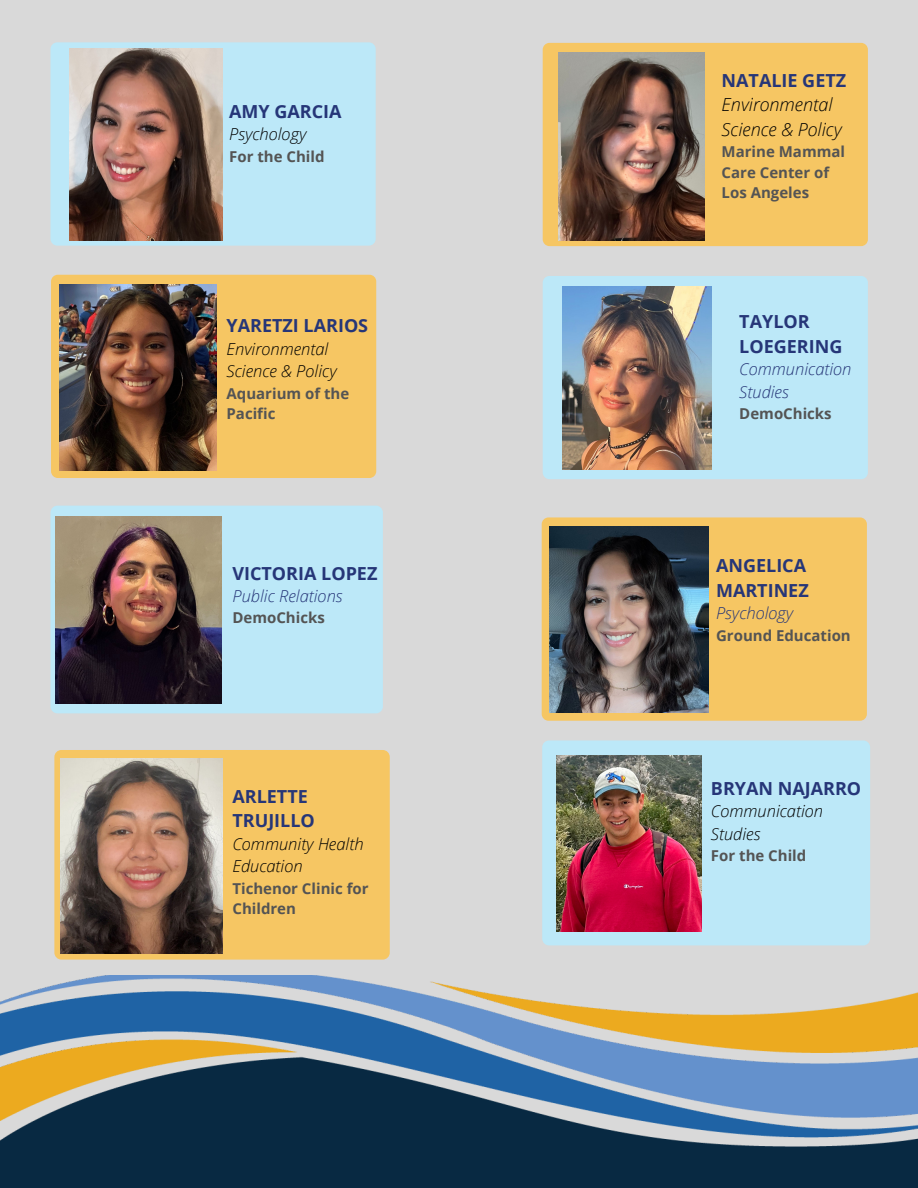
<style>
.page{position:relative;width:918px;height:1188px;background:#d9d9d9}
.page>*{position:absolute;margin:0;border:0;box-sizing:border-box;transform-origin:0 0}
.t1{font:700 18px/24.8px "Open Sans";color:#263678}
.t2{font:italic 300 18px/24.8px "Open Sans";color:#000}
.t3{font:italic 300 16.5px/22.5px "Open Sans";color:#000}
.t4{font:italic 300 16.5px/22.5px "Open Sans";color:#263678}
.t5{font:700 15px/20.2px "Open Sans";color:#545454}
.s1{font-weight:700;font-style:normal;color:#263678}
</style>
<div class="page">
<div style="left:51px;top:275px;width:325px;height:203px;background:#f6c663;border-radius:7px"></div>
<div style="left:50px;top:42px;width:326px;height:204px;background:#bce8f8;border-radius:7px"></div>
<div style="left:50px;top:506px;width:332px;height:207px;background:#bce8f8;border-radius:7px"></div>
<div style="left:54px;top:750px;width:336px;height:209px;background:#f6c663;border-radius:7px"></div>
<div style="left:543px;top:43px;width:325px;height:203px;background:#f6c663;border-radius:7px"></div>
<div style="left:543px;top:276px;width:325px;height:203px;background:#bce8f8;border-radius:7px"></div>
<div style="left:542px;top:517px;width:325px;height:204px;background:#f6c663;border-radius:7px"></div>
<div style="left:542px;top:740px;width:328px;height:205px;background:#bce8f8;border-radius:7px"></div>
<img style="left:69px;top:48px;width:153px;height:193px">
<img style="left:559px;top:53px;width:146px;height:187px">
<img style="left:60px;top:284px;width:156px;height:187px">
<img style="left:562px;top:286px;width:150px;height:183px">
<img style="left:55px;top:516px;width:167px;height:187px">
<img style="left:550px;top:526px;width:158px;height:187px">
<img style="left:61px;top:758px;width:162px;height:195px">
<img style="left:556px;top:756px;width:146px;height:175px">
<img style="left:0;top:975px;width:918px;height:213px">
<p class="t1" style="left:229px;top:98px;width:114px">AMY GARCIA</p>
<p class="t3" style="left:229px;top:123px;width:79px">Psychology</p>
<p class="t5" style="left:229px;top:146px;width:97px">For the Child</p>
<h1 class="t1" style="left:227px;top:313px;width:143px">YARETZI LARIOS</h1>
<h1 class="t3" style="left:227px;top:337px;width:112px">Environmental<br>Science &amp; Policy</h1>
<h1 class="t5" style="left:227px;top:383px;width:124px">Aquarium of the<br>Pacific</h1>
<h1 class="t1" style="left:232px;top:560px;width:146px">VICTORIA LOPEZ</h1>
<h1 class="t4" style="left:232px;top:584px;width:112px">Public Relations</h1>
<h1 class="t5" style="left:232px;top:608px;width:94px">DemoChicks</h1>
<p class="t1" style="left:232px;top:783px;width:84px">ARLETTE<br>TRUJILLO</p>
<p class="t3" style="left:232px;top:832px;width:133px">Community Health<br>Education</p>
<h1 class="t5" style="left:232px;top:878px;width:138px">Tichenor Clinic for<br>Children</h1>
<p class="t2" style="left:722px;top:67px;width:126px"><span class="s1">NATALIE GETZ<br></span>Environmental<br>Science &amp; Policy</p>
<p class="t5" style="left:722px;top:142px;width:125px">Marine Mammal<br>Care Center of<br>Los Angeles</p>
<p class="t1" style="left:739px;top:309px;width:105px">TAYLOR<br>LOEGERING</p>
<p class="t4" style="left:739px;top:357px;width:114px">Communication<br>Studies</p>
<p class="t5" style="left:739px;top:403px;width:94px">DemoChicks</p>
<p class="t1" style="left:716px;top:553px;width:94px">ANGELICA<br>MARTINEZ</p>
<p class="t4" style="left:716px;top:602px;width:79px">Psychology</p>
<p class="t5" style="left:716px;top:625px;width:136px">Ground Education</p>
<h1 class="t1" style="left:711px;top:776px;width:152px">BRYAN NAJARRO</h1>
<h1 class="t3" style="left:711px;top:800px;width:114px">Communication<br>Studies</h1>
<h1 class="t5" style="left:711px;top:845px;width:97px">For the Child</h1>
</div>
